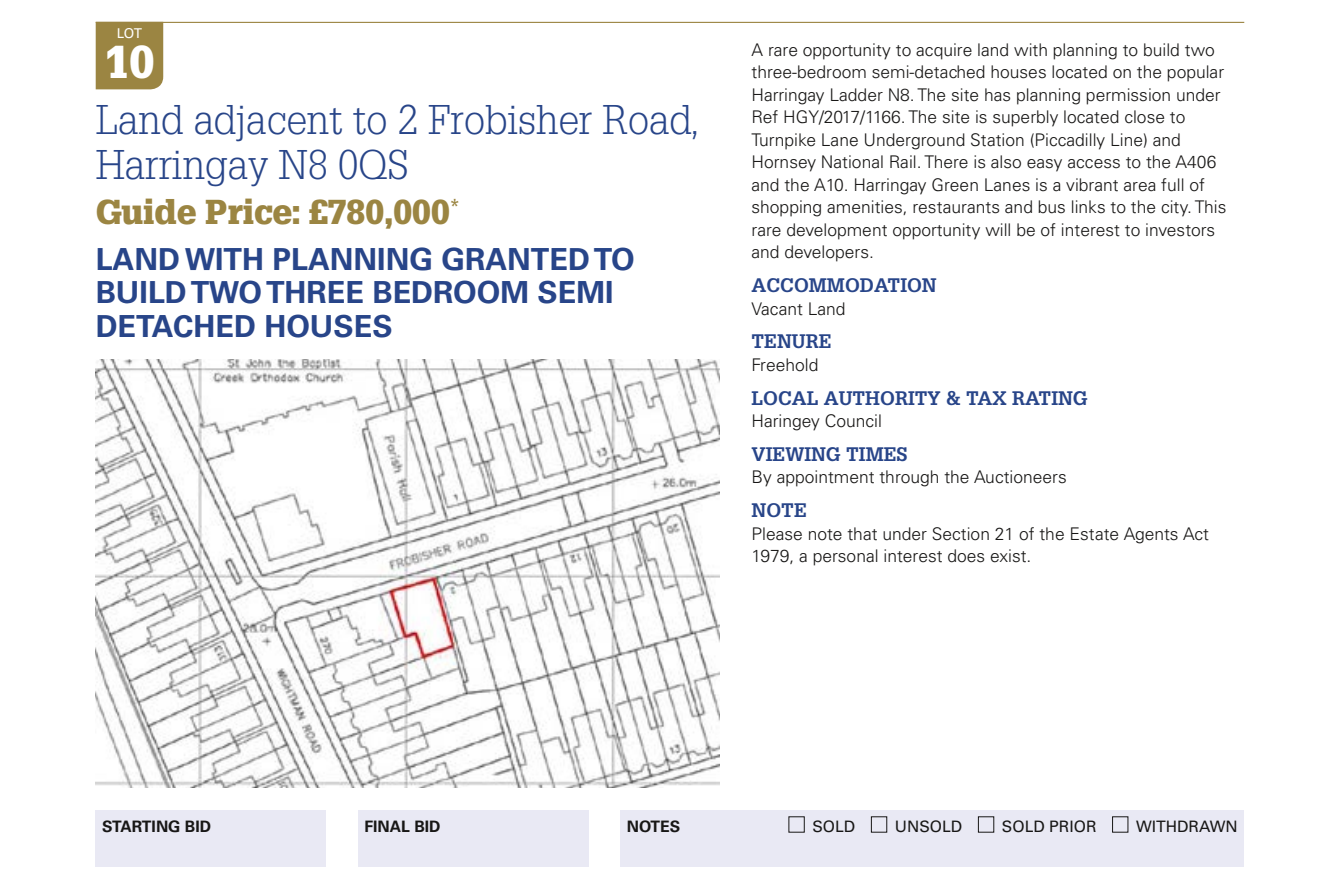
<style>
.page{position:relative;width:1340px;height:874px;background:#fff}
.page>*{position:absolute;margin:0;border:0;box-sizing:border-box;transform-origin:0 0}
.t1{font:900 45px "Glypha LT Std";color:#fff}
.t2{font:300 40.5px/45px "Glypha LT Std";color:#284589}
.t3{font:900 33.75px "Glypha LT Std";color:#9b8542}
.t4{font:700 30.38px/33.8px "Univers LT Std";color:#284589}
.t5{font:700 19.12px "Glypha LT Std";color:#284589}
.t6{font:300 17.55px/22.5px "Univers LT Std";color:#181716}
.t7{font:15.75px "Univers LT Std";color:#181716}
.t8{font:700 15.75px "Univers LT Std";color:#181716}
.t9{font:13.5px "Univers LT Std";color:#fff}
</style>
<div class="page">
<hr style="left:96px;top:22px;width:1148px;height:1px;background:#9b8542">
<img style="left:96px;top:359px;width:623px;height:428px">
<div style="left:96px;top:809px;width:230px;height:57px;background:#e9e9f4"></div>
<div style="left:358px;top:809px;width:230px;height:57px;background:#e9e9f4"></div>
<div style="left:620px;top:809px;width:624px;height:57px;background:#e9e9f4"></div>
<div style="left:871px;top:816px;width:16px;height:16px;border:1px solid #181716"></div>
<div style="left:978px;top:816px;width:16px;height:16px;border:1px solid #181716"></div>
<div style="left:1112px;top:816px;width:16px;height:16px;border:1px solid #181716"></div>
<div style="left:96px;top:23px;width:67px;height:66px;background:#9b8542"></div>
<p class="t9" style="left:117px;top:25px;width:27px">LOT</p>
<h1 class="t1" style="left:104px;top:35px;width:52px">10</h1>
<h2 class="t2" style="left:96px;top:98px;width:605px">Land adjacent to 2 Frobisher Road,<br>Harringay N8 0QS</h2>
<h3 class="t3" style="left:96px;top:192px;width:365px">Guide Price: £780,000<sup>*</sup></h3>
<h3 class="t4" style="left:96px;top:242px;width:540px">LAND WITH PLANNING GRANTED TO<br>BUILD TWO THREE BEDROOM SEMI<br>DETACHED HOUSES</h3>
<p class="t6" style="left:751px;top:38px;width:476px">A rare opportunity to acquire land with planning to build two three-bedroom semi-detached houses located on the popular Harringay Ladder N8. The site has planning permission under Ref HGY/2017/1166. The site is superbly located close to Turnpike Lane Underground Station (Piccadilly Line) and Hornsey National Rail. There is also easy access to the A406 and the A10. Harringay Green Lanes is a vibrant area full of shopping amenities, restaurants and bus links to the city. This rare development opportunity will be of interest to investors and developers.</p>
<p class="t5" style="left:751px;top:273px;width:187px">ACCOMMODATION</p>
<p class="t6" style="left:751px;top:297px;width:96px">Vacant Land</p>
<p class="t5" style="left:751px;top:329px;width:82px">TENURE</p>
<p class="t6" style="left:751px;top:353px;width:68px">Freehold</p>
<p class="t5" style="left:751px;top:386px;width:338px">LOCAL AUTHORITY &amp; TAX RATING</p>
<p class="t6" style="left:751px;top:409px;width:132px">Haringey Council</p>
<p class="t5" style="left:751px;top:442px;width:157px">VIEWING TIMES</p>
<p class="t6" style="left:751px;top:466px;width:317px">By appointment through the Auctioneers</p>
<p class="t5" style="left:751px;top:498px;width:57px">NOTE</p>
<p class="t6" style="left:751px;top:522px;width:459px">Please note that under Section 21 of the Estate Agents Act<br>1979, a personal interest does exist.</p>
<p class="t8" style="left:102px;top:817px;width:111px">STARTING BID</p>
<p class="t8" style="left:364px;top:817px;width:78px">FINAL BID</p>
<p class="t8" style="left:626px;top:817px;width:55px">NOTES</p>
<p class="t7" style="left:812px;top:817px;width:44px">SOLD</p>
<p class="t7" style="left:895px;top:817px;width:69px">UNSOLD</p>
<p class="t7" style="left:1001px;top:817px;width:96px">SOLD PRIOR</p>
<p class="t7" style="left:1136px;top:817px;width:103px">WITHDRAWN</p>
</div>
